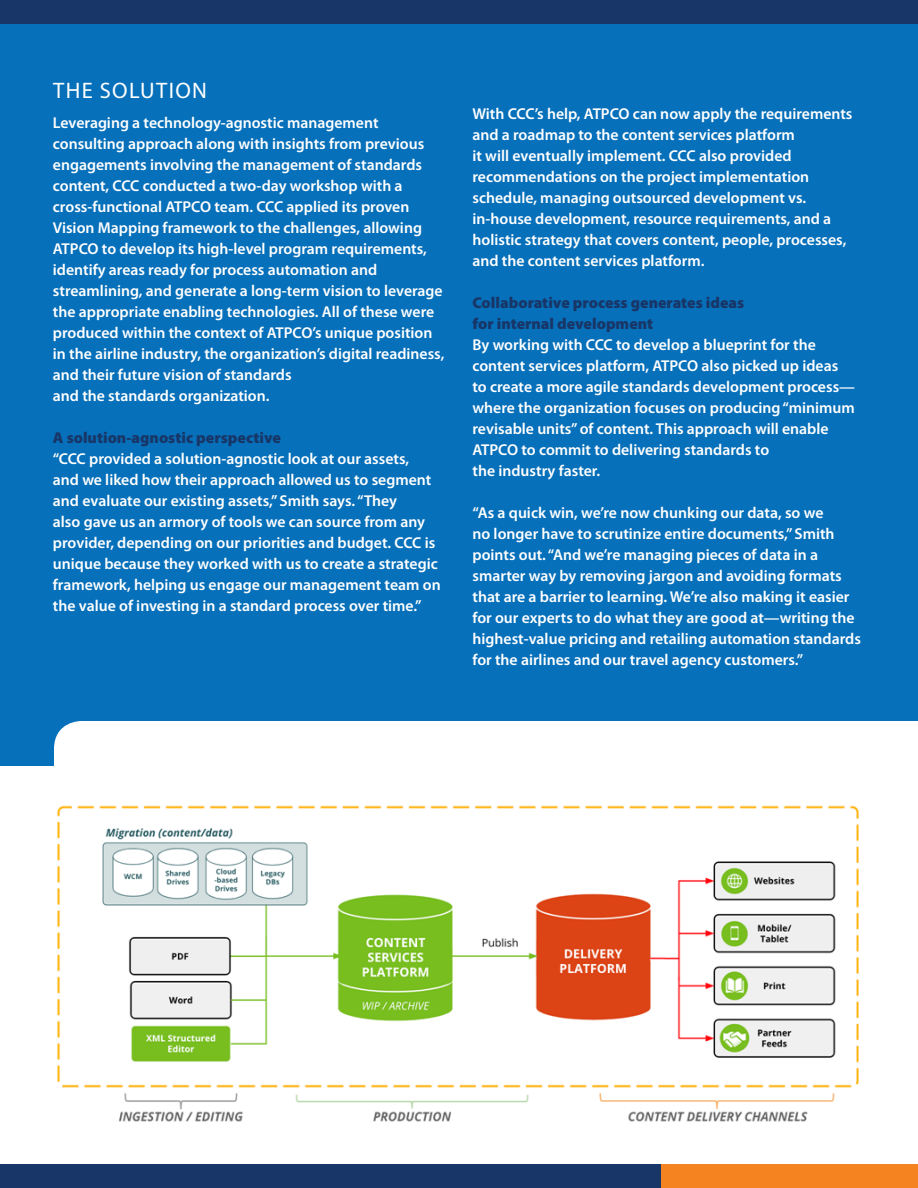
<style>
.page{position:relative;width:918px;height:1188px;background:#fff}
.page>*{position:absolute;margin:0;border:0;box-sizing:border-box;transform-origin:0 0}
.head{font:22.5px "Myriad Pro";letter-spacing:.06em;color:#fff}
.basic_body{font:600 15.75px/21px "Myriad Pro";color:#fff}
.basic_body-2{font:900 15.75px/21px "Myriad Pro";color:#183667}
</style>
<div class="page">
<img style="left:57px;top:805px;width:802px;height:317px">
<div style="left:0;top:24px;width:918px;height:742px;background:#0770ba"></div>
<div style="left:0;top:1164px;width:661px;height:24px;background:#183667"></div>
<div style="left:661px;top:1164px;width:257px;height:24px;background:#f58320"></div>
<div style="left:0;top:0;width:918px;height:24px;background:#183667"></div>
<p class="head" style="left:53px;top:78px;width:155px">THE SOLUTION</p>
<p class="basic_body" style="left:53px;top:112px;width:393px">Leveraging a technology-agnostic management consulting approach along with insights from previous engagements involving the management of standards content, CCC conducted a two-day workshop with a cross-functional ATPCO team. CCC applied its proven Vision Mapping framework to the challenges, allowing ATPCO to develop its high-level program requirements, identify areas ready for process automation and streamlining, and generate a long-term vision to leverage the appropriate enabling technologies. All of these were produced within the context of ATPCO’s unique position in the airline industry, the organization’s digital readiness, and their future vision of standards<br>and the standards organization.</p>
<p class="basic_body-2" style="left:53px;top:427px;width:230px">A solution-agnostic perspective</p>
<p class="basic_body" style="left:53px;top:448px;width:389px">“CCC provided a solution-agnostic look at our assets,<br>and we liked how their approach allowed us to segment and evaluate our existing assets,” Smith says. “They<br>also gave us an armory of tools we can source from any provider, depending on our priorities and budget. CCC is unique because they worked with us to create a strategic framework, helping us engage our management team on the value of investing in a standard process over time.”</p>
<p class="basic_body" style="left:472px;top:103px;width:382px">With CCC’s help, ATPCO can now apply the requirements and a roadmap to the content services platform<br>it will eventually implement. CCC also provided recommendations on the project implementation schedule, managing outsourced development vs. in-house development, resource requirements, and a holistic strategy that covers content, people, processes, and the content services platform.</p>
<p class="basic_body-2" style="left:472px;top:292px;width:273px">Collaborative process generates ideas for internal development</p>
<p class="basic_body" style="left:472px;top:334px;width:384px">By working with CCC to develop a blueprint for the content services platform, ATPCO also picked up ideas to create a more agile standards development process— where the organization focuses on producing “minimum revisable units” of content. This approach will enable ATPCO to commit to delivering standards to<br>the industry faster.</p>
<p class="basic_body" style="left:472px;top:502px;width:390px">“As a quick win, we’re now chunking our data, so we<br>no longer have to scrutinize entire documents,” Smith points out. “And we’re managing pieces of data in a smarter way by removing jargon and avoiding formats that are a barrier to learning. We’re also making it easier for our experts to do what they are good at—writing the highest-value pricing and retailing automation standards for the airlines and our travel agency customers.”</p>
</div>
